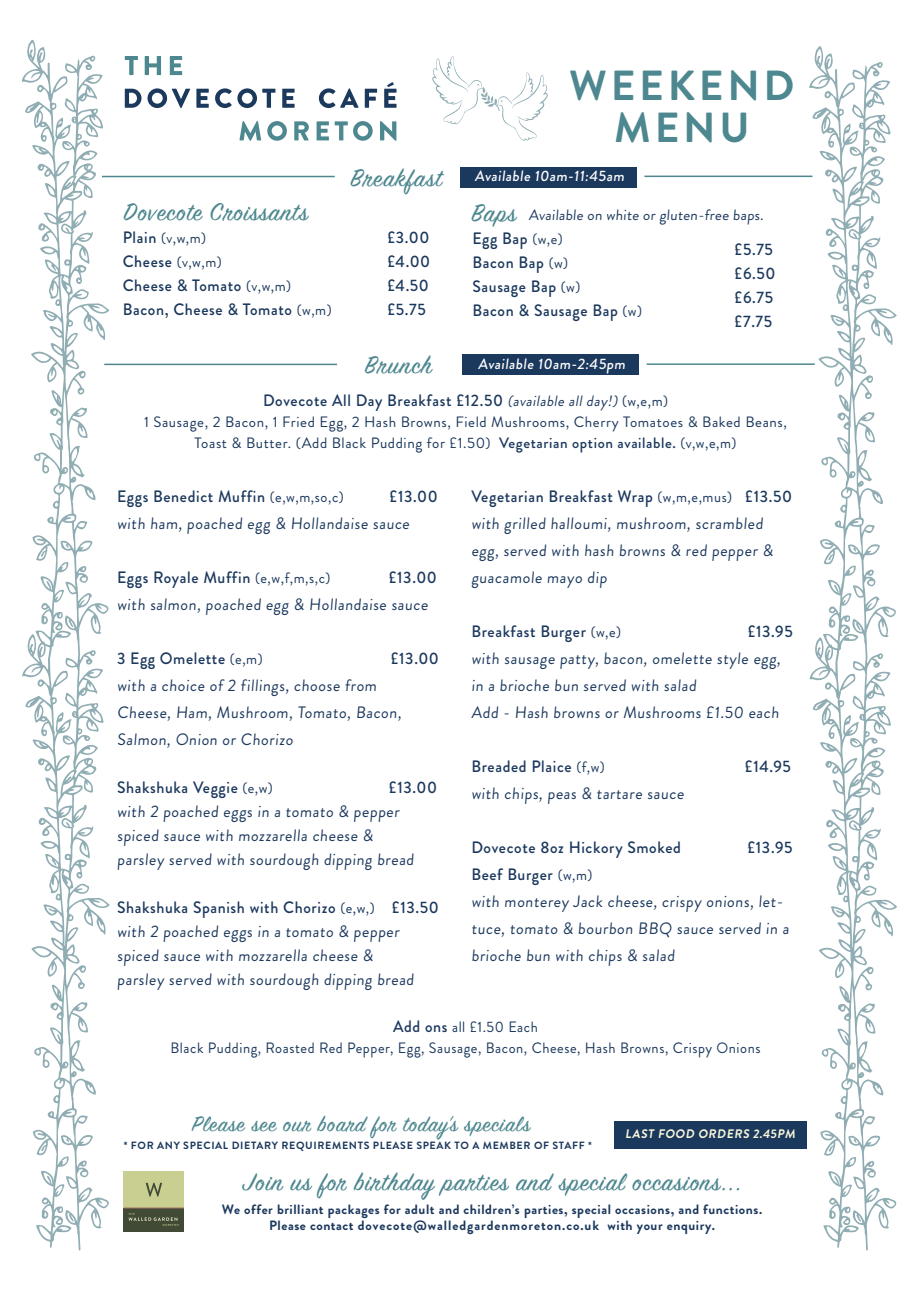
<style>
.page{position:relative;width:919px;height:1289px;background:#fff}
.page>*{position:absolute;margin:0;border:0;box-sizing:border-box;transform-origin:0 0}
.t1{font:700 42px "Brandon Grotesque";letter-spacing:.09em;color:#4d878f}
.t2{font:27px "Sign Painter House Script";letter-spacing:.04em;color:#4d878f}
.t3{font:23.7px "Sign Painter House Script";letter-spacing:.04em;color:#4d878f}
.t4{font:16.5px/27px "Brandon Grotesque";color:#1b385d;scale:.96 1}
.t5{font:500 16.5px "Brandon Grotesque";letter-spacing:.04em;color:#1b385d;scale:.96 1}
.t6{font:15px "Brandon Grotesque";letter-spacing:.04em;color:#1b385d}
.t7{font:15px "Brandon Grotesque";letter-spacing:.04em;color:#1b385d;scale:.96 1}
.t8{font:500 15px "Brandon Grotesque";color:#fff;scale:.96 1}
.t9{font:15px "Brandon Grotesque";color:#1c385d}
.t10{font:700 13.5px "Brandon Grotesque";letter-spacing:.04em;color:#1b385d}
.t11{font:700 13.5px "Brandon Grotesque";letter-spacing:.07em;color:#1b385d}
.t12{font:700 12.3px "Brandon Grotesque";color:#f9f7dc;scale:.96 1}
.t13{font:700 10.5px "Brandon Grotesque";letter-spacing:.06em;color:#1b385d}
.s1{font-weight:500;font-size:16.5px}
.s2{font-weight:400;font-size:15px}
.s3{font-weight:400;font-style:italic;font-size:15px}
.s4{font-weight:500}
</style>
<div class="page">
<svg style="left:125px;top:56px;width:13px;height:19px"></svg>
<svg style="left:145px;top:56px;width:16px;height:19px"></svg>
<svg style="left:170px;top:56px;width:12px;height:19px"></svg>
<svg style="left:125px;top:89px;width:16px;height:19px"></svg>
<svg style="left:147px;top:88px;width:43px;height:20px"></svg>
<svg style="left:196px;top:89px;width:13px;height:19px"></svg>
<svg style="left:215px;top:88px;width:60px;height:20px"></svg>
<svg style="left:282px;top:89px;width:12px;height:19px"></svg>
<svg style="left:319px;top:88px;width:39px;height:20px"></svg>
<svg style="left:365px;top:89px;width:12px;height:19px"></svg>
<svg style="left:384px;top:82px;width:12px;height:26px"></svg>
<svg style="left:239px;top:121px;width:22px;height:20px"></svg>
<svg style="left:267px;top:121px;width:20px;height:20px"></svg>
<svg style="left:294px;top:121px;width:15px;height:19px"></svg>
<svg style="left:316px;top:121px;width:56px;height:20px"></svg>
<svg style="left:380px;top:121px;width:16px;height:20px"></svg>
<svg style="left:432px;top:56px;width:116px;height:85px"></svg>
<svg style="left:22px;top:40px;width:88px;height:1210px"></svg>
<svg style="left:809px;top:46px;width:88px;height:1204px"></svg>
<hr style="left:102px;top:176px;width:233px;height:1px;background:#4e878e">
<div style="left:460px;top:167px;width:176px;height:20px;background:#1b385d"></div>
<hr style="left:644px;top:175px;width:168px;height:2px;background:#4e878e">
<hr style="left:104px;top:363px;width:233px;height:2px;background:#4e878e">
<div style="left:462px;top:355px;width:176px;height:20px;background:#1b385d"></div>
<hr style="left:646px;top:363px;width:168px;height:2px;background:#4e878e">
<div style="left:124px;top:1171px;width:60px;height:36px;background:#c8cf91"></div>
<svg style="left:146px;top:1182px;width:16px;height:14px"></svg>
<div style="left:124px;top:1207px;width:60px;height:24px;background:#414a35"></div>
<svg style="left:128px;top:1213px;width:50px;height:12px"></svg>
<hr style="left:124px;top:1207px;width:60px;height:1px;background:#a57465">
<div style="left:614px;top:1120px;width:192px;height:28px;background:#1b385d"></div>
<p class="t1" style="left:569px;top:57px;width:227px">WEEKEND</p>
<p class="t1" style="left:614px;top:99px;width:137px">MENU</p>
<p class="t2" style="left:123px;top:196px;width:186px">Dovecote Croissants</p>
<p class="t7" style="left:123px;top:227px;width:88px"><span class="s1">Plain</span> (v,w,m)</p>
<p class="t7" style="left:123px;top:251px;width:105px"><span class="s1">Cheese</span> (v,w,m)</p>
<p class="t5" style="left:123px;top:274px;width:177px">Cheese &amp; Tomato <span class="s2">(v,w,m)</span></p>
<p class="t5" style="left:123px;top:298px;width:219px">Bacon, Cheese &amp; Tomato <span class="s2">(w,m)</span></p>
<p class="t2" style="left:350px;top:161px;width:93px">Breakfast</p>
<p class="t8" style="left:475px;top:165px;width:159px">Available 10am-11:45am</p>
<p class="t5" style="left:387px;top:226px;width:45px">£3.00</p>
<p class="t5" style="left:387px;top:250px;width:46px">£4.00</p>
<p class="t5" style="left:387px;top:274px;width:45px">£4.50</p>
<p class="t5" style="left:387px;top:298px;width:41px">£5.75</p>
<p class="t2" style="left:471px;top:197px;width:46px">Baps</p>
<p class="t9" style="left:529px;top:204px;width:238px">Available on white or gluten-free baps.</p>
<p class="t5" style="left:472px;top:227px;width:95px">Egg Bap <span class="s2">(w,e)</span></p>
<p class="t5" style="left:472px;top:251px;width:101px">Bacon Bap <span class="s2">(w)</span></p>
<p class="t5" style="left:472px;top:275px;width:114px">Sausage Bap <span class="s2">(w)</span></p>
<p class="t5" style="left:472px;top:299px;width:178px">Bacon &amp; Sausage Bap <span class="s2">(w)</span></p>
<p class="t5" style="left:734px;top:238px;width:41px">£5.75</p>
<p class="t5" style="left:734px;top:262px;width:44px">£6.50</p>
<p class="t5" style="left:734px;top:286px;width:42px">£6.75</p>
<p class="t5" style="left:734px;top:310px;width:41px">£7.75</p>
<p class="t2" style="left:365px;top:349px;width:68px">Brunch</p>
<p class="t8" style="left:478px;top:353px;width:157px">Available 10am-2:45pm</p>
<p class="t5" style="left:263px;top:389px;width:423px">Dovecote All Day Breakfast £12.50 <span class="s3">(available allday!)</span><span class="s2">(w,e,m)</span></p>
<p class="t6" style="left:144px;top:411px;width:644px">1 Sausage, 2 Bacon, 1 Fried Egg, 2 Hash Browns, Field Mushrooms, Cherry Tomatoes &amp; Baked Beans,</p>
<p class="t6" style="left:194px;top:432px;width:543px">Toast &amp; Butter. (Add Black Pudding for £1.50) <span class="s4">Vegetarian option available.</span> (v,w,e,m)</p>
<p class="t5" style="left:117px;top:485px;width:237px">Eggs Benedict Muffin <span class="s2">(e,w,m,so,c)</span></p>
<p class="t5" style="left:389px;top:485px;width:52px">£13.00</p>
<p class="t4" style="left:117px;top:510px;width:308px">with ham, poached egg &amp; Hollandaise sauce</p>
<p class="t5" style="left:117px;top:566px;width:224px">Eggs Royale Muffin <span class="s2">(e,w,f,m,s,c)</span></p>
<p class="t5" style="left:389px;top:566px;width:52px">£13.00</p>
<p class="t4" style="left:117px;top:591px;width:327px">with salmon, poached egg &amp; Hollandaise sauce</p>
<p class="t5" style="left:117px;top:647px;width:153px">3 Egg Omelette <span class="s2">(e,m)</span></p>
<p class="t5" style="left:391px;top:647px;width:52px">£13.00</p>
<p class="t4" style="left:117px;top:672px;width:274px">with a choice of 2 fillings, choose from</p>
<p class="t4" style="left:117px;top:699px;width:300px">Cheese, Ham, Mushroom, Tomato, Bacon,</p>
<p class="t4" style="left:117px;top:726px;width:187px">Salmon, Onion or Chorizo</p>
<p class="t5" style="left:117px;top:776px;width:164px">Shakshuka Veggie <span class="s2">(e,w)</span></p>
<p class="t5" style="left:389px;top:776px;width:52px">£13.00</p>
<p class="t4" style="left:117px;top:798px;width:298px">with 2 poached eggs in a tomato &amp; pepper</p>
<p class="t4" style="left:117px;top:822px;width:270px">spiced sauce with mozzarella cheese &amp;</p>
<p class="t4" style="left:117px;top:846px;width:313px">parsley served with sourdough dipping bread</p>
<p class="t5" style="left:117px;top:896px;width:336px">Shakshuka Spanish with Chorizo <span class="s2">(e,w,)</span> £13.50</p>
<p class="t4" style="left:117px;top:918px;width:298px">with 2 poached eggs in a tomato &amp; pepper</p>
<p class="t4" style="left:117px;top:942px;width:270px">spiced sauce with mozzarella cheese &amp;</p>
<p class="t4" style="left:117px;top:966px;width:313px">parsley served with sourdough dipping bread</p>
<p class="t5" style="left:471px;top:485px;width:335px">Vegetarian Breakfast Wrap <span class="s2">(w,m,e,mus)</span> £13.50</p>
<p class="t4" style="left:471px;top:510px;width:318px">with grilled halloumi, mushroom, scrambled egg, served with hash browns &amp; red pepper &amp;</p>
<p class="t4" style="left:471px;top:564px;width:145px">guacamole mayo dip</p>
<p class="t5" style="left:471px;top:620px;width:157px">Breakfast Burger <span class="s2">(w,e)</span></p>
<p class="t5" style="left:747px;top:620px;width:48px">£13.95</p>
<p class="t4" style="left:471px;top:645px;width:326px">with sausage patty, bacon, omelette style egg,</p>
<p class="t4" style="left:471px;top:672px;width:238px">in a brioche bun served with salad</p>
<p class="t4" style="left:471px;top:699px;width:324px">Add - Hash browns or Mushrooms £1.50 each</p>
<p class="t5" style="left:471px;top:755px;width:140px">Breaded Plaice <span class="s2">(f,w)</span></p>
<p class="t5" style="left:744px;top:755px;width:50px">£14.95</p>
<p class="t4" style="left:471px;top:780px;width:225px">with chips, peas &amp; tartare sauce</p>
<p class="t5" style="left:471px;top:836px;width:220px">Dovecote 8oz Hickory Smoked</p>
<p class="t5" style="left:747px;top:836px;width:48px">£13.95</p>
<p class="t5" style="left:471px;top:863px;width:128px">Beef Burger <span class="s2">(w,m)</span></p>
<p class="t4" style="left:471px;top:888px;width:334px">with monterey Jack cheese, crispy onions, let&shy;tuce, tomato &amp; bourbon BBQ sauce served in a brioche bun with chips &amp; salad</p>
<p class="t7" style="left:393px;top:1016px;width:152px"><span class="s1">Add ons</span> all £1.50 Each</p>
<p class="t7" style="left:170px;top:1037px;width:616px">Black Pudding, Roasted Red Pepper, Egg, Sausage, Bacon, Cheese, Hash Browns, Crispy Onions</p>
<p class="t3" style="left:192px;top:1109px;width:339px">Please see our board for today’s specials</p>
<p class="t13" style="left:124px;top:1138px;width:469px">* FOR ANY SPECIAL DIETARY REQUIREMENTS PLEASE SPEAK TO A MEMBER OF STAFF *</p>
<p class="t12" style="left:625px;top:1125px;width:181px">LAST FOOD ORDERS 2.45PM</p>
<p class="t2" style="left:242px;top:1165px;width:500px">Join us for birthday parties and special occasions...</p>
<p class="t10" style="left:222px;top:1199px;width:542px">We offer brilliant packages for adult and children’s parties, special occasions, and functions.</p>
<p class="t11" style="left:269px;top:1215px;width:447px">Please contact dovecote@walledgardenmoreton.co.uk with your enquiry.</p>
</div>
